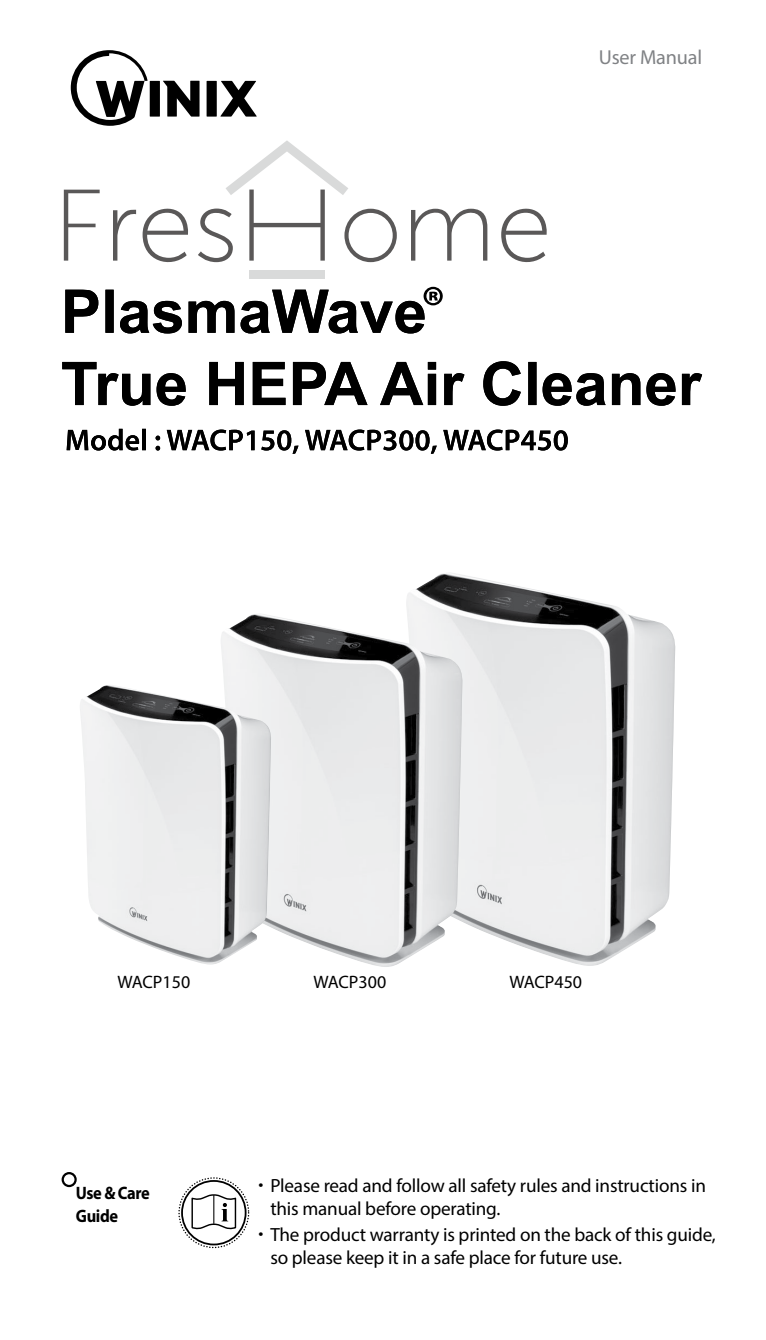
<style>
.page{position:relative;width:766px;height:1340px;background:#fff}
.page>*{position:absolute;margin:0;border:0;box-sizing:border-box;transform-origin:0 0}
.t1{font:700 54px "Myriad Pro";color:#000}
.t2{font:20.25px "Myriad Pro";letter-spacing:-.01em;color:#808285}
.t3{font:19.12px/22.5px "Myriad Pro";letter-spacing:-.01em;color:#000}
.t4{font:18px "Myriad Pro";color:#000}
.t5{font:700 18px/22.5px "Myriad Pro";letter-spacing:-.025em;color:#000;scale:.91 1}
</style>
<div class="page">
<div style="left:178px;top:1177px;width:71px;height:71px;border:1px dashed #000;border-radius:50%"></div>
<div style="left:181px;top:1179px;width:65px;height:66px;border:2px solid #000;border-radius:50%"></div>
<svg style="left:191px;top:1194px;width:46px;height:36px"></svg>
<svg style="left:163px;top:81px;width:36px;height:36px"></svg>
<svg style="left:220px;top:81px;width:36px;height:36px"></svg>
<svg style="left:71px;top:50px;width:77px;height:76px"></svg>
<div style="left:150px;top:81px;width:10px;height:36px;background:#000"></div>
<div style="left:206px;top:81px;width:11px;height:36px;background:#000"></div>
<div style="left:62px;top:1171px;width:15px;height:16px;border:2px solid #000;border-radius:50%"></div>
<svg style="left:64px;top:190px;width:36px;height:71px"></svg>
<svg style="left:113px;top:209px;width:23px;height:52px"></svg>
<svg style="left:411px;top:209px;width:76px;height:52px"></svg>
<svg style="left:142px;top:208px;width:46px;height:55px"></svg>
<svg style="left:501px;top:208px;width:46px;height:55px"></svg>
<svg style="left:198px;top:140px;width:198px;height:122px"></svg>
<div style="left:249px;top:270px;width:75px;height:8px;background:#d9dada"></div>
<svg style="left:67px;top:429px;width:72px;height:21px"></svg>
<hr style="left:142px;top:429px;width:4px;height:21px;background:#000">
<svg style="left:155px;top:435px;width:5px;height:5px"></svg>
<svg style="left:155px;top:446px;width:5px;height:4px"></svg>
<svg style="left:167px;top:429px;width:87px;height:21px"></svg>
<svg style="left:261px;top:430px;width:37px;height:24px"></svg>
<svg style="left:305px;top:429px;width:131px;height:25px"></svg>
<svg style="left:443px;top:429px;width:124px;height:21px"></svg>
<svg style="left:65px;top:290px;width:359px;height:43px"></svg>
<svg style="left:62px;top:361px;width:640px;height:45px"></svg>
<img style="left:406px;top:573px;width:269px;height:392px">
<img style="left:221px;top:613px;width:241px;height:354px">
<img style="left:80px;top:684px;width:191px;height:280px">
<h1 class="t1" style="left:420px;top:270px;width:26px">®</h1>
<p class="t2" style="left:598px;top:45px;width:105px">User Manual</p>
<p class="t4" style="left:117px;top:971px;width:74px">WACP150</p>
<p class="t4" style="left:313px;top:971px;width:74px">WACP300</p>
<p class="t4" style="left:509px;top:971px;width:74px">WACP450</p>
<p class="t5" style="left:76px;top:1181px;width:83px">Use &amp; Care<br>Guide</p>
<p class="t3" style="left:270px;top:1174px;width:437px">Please read and follow all safety rules and instructions in this manual before operating.</p>
<p class="t3" style="left:270px;top:1223px;width:447px">The product warranty is printed on the back of this guide, so please keep it in a safe place for future use.</p>
</div>
